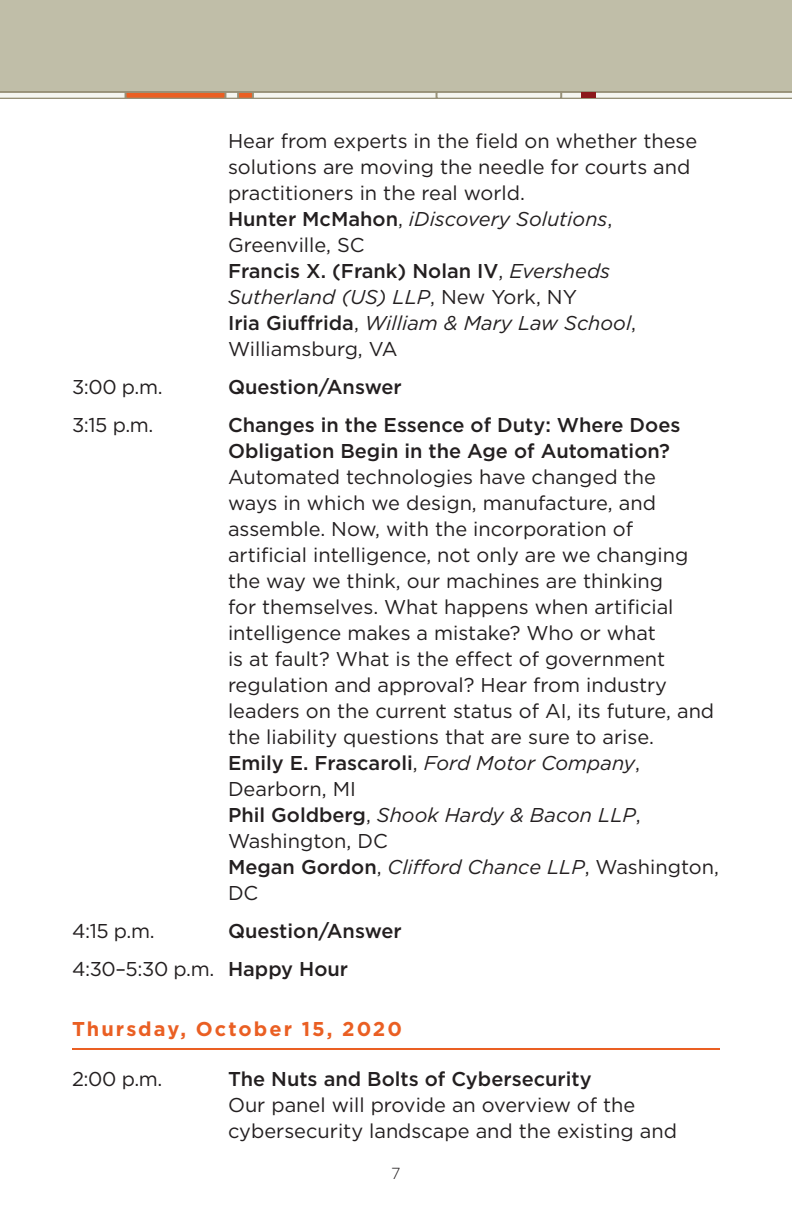
<style>
.page{position:relative;width:792px;height:1224px;background:#fff}
.page>*{position:absolute;margin:0;border:0;box-sizing:border-box;transform-origin:0 0}
.t1{font:20px/26px "Gotham";color:#231f20}
.t2{font:500 20px/26px "Gotham";color:#231f20}
.t3{font:700 20px "Gotham";letter-spacing:.1em;color:#ea5f23}
.t4{font:300 16px "Gotham";color:#231f20}
.s1{font-weight:500}
.s2{font-style:italic}
.s3{font-weight:400}
</style>
<div class="page">
<hr style="left:72px;top:1048px;width:648px;height:2px;background:#ea5f23">
<div style="left:0;top:0;width:792px;height:97px;background:#c0bea8"></div>
<svg style="left:0;top:92px;width:792px;height:6px;background:#ddcabb"></svg>
<p class="t1" style="left:228px;top:127px;width:471px">Hear from experts in the field on whether these solutions are moving the needle for courts and practitioners in the real world.<br><span class="s1">Hunter McMahon</span>, <span class="s2">iDiscovery Solutions</span>, Greenville, SC<br><span class="s1">Francis X. (Frank) Nolan IV</span>, <span class="s2">Eversheds Sutherland (US) LLP</span>, New York, NY<br><span class="s1">Iria Giuffrida</span>, <span class="s2">William &amp; Mary Law School</span>, Williamsburg, VA</p>
<p class="t1" style="left:72px;top:373px;width:92px">3:00 p.m.</p>
<p class="t2" style="left:228px;top:374px;width:175px">Question/Answer</p>
<p class="t1" style="left:72px;top:411px;width:83px">3:15 p.m.</p>
<p class="t2" style="left:228px;top:412px;width:454px">Changes in the Essence of Duty: Where Does<br>Obligation Begin in the Age of Automation?</p>
<p class="t1" style="left:228px;top:463px;width:493px">Automated technologies have changed the<br>ways in which we design, manufacture, and assemble. Now, with the incorporation of<br>artificial intelligence, not only are we changing the way we think, our machines are thinking<br>for themselves. What happens when artificial intelligence makes a mistake? Who or what<br>is at fault? What is the effect of government regulation and approval? Hear from industry leaders on the current status of AI, its future, and the liability questions that are sure to arise.<br><span class="s1">Emily E. Frascaroli</span>, <span class="s2">Ford Motor Company</span>, Dearborn, MI<br><span class="s1">Phil Goldberg</span>, <span class="s2">Shook Hardy &amp; Bacon LLP</span>, Washington, DC<br><span class="s1">Megan Gordon</span>, <span class="s2">Clifford Chance LLP</span>, Washington, DC</p>
<p class="t1" style="left:72px;top:917px;width:84px">4:15 p.m.</p>
<p class="t2" style="left:72px;top:912px;width:331px;line-height:38px;text-indent:156px">Question/Answer<br><span class="s3">4:30–5:30 p.m.</span> Happy Hour</p>
<p class="t3" style="left:72px;top:1016px;width:332px">Thursday, October 15, 2020</p>
<p class="t1" style="left:72px;top:1065px;width:92px">2:00 p.m.</p>
<p class="t2" style="left:228px;top:1066px;width:365px">The Nuts and Bolts of Cybersecurity</p>
<p class="t1" style="left:228px;top:1091px;width:450px">Our panel will provide an overview of the cybersecurity landscape and the existing and</p>
<p class="t4" style="left:391px;top:1163px;width:11px">7</p>
</div>
